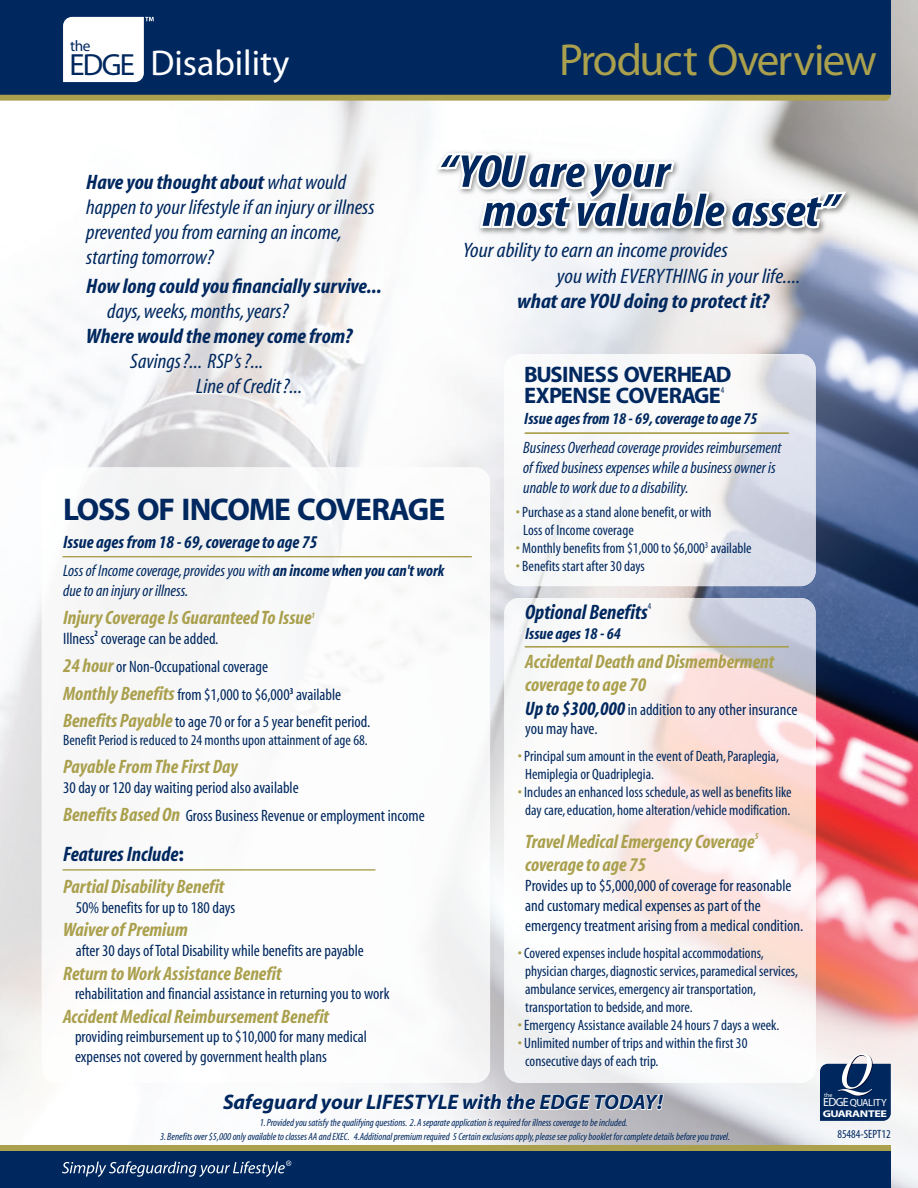
<style>
.page{position:relative;width:918px;height:1188px;background:#fff}
.page>*{position:absolute;margin:0;border:0;box-sizing:border-box;transform-origin:0 0}
.t1{font:italic 700 condensed 46.5px/39px "Myriad";color:#00285f;scale:1.1 1}
.t2{font:45px "Myriad Pro";letter-spacing:-.04em;color:#aaa04d}
.t3{font:36px "Myriad Pro";color:#fff}
.t4{font:700 31.5px "Myriad";letter-spacing:-.04em;color:#00285f}
.t5{font:700 22.5px/21px "Myriad";letter-spacing:-.02em;color:#00285f}
.t6{font:italic condensed 21px/25.2px "Myriad";color:#00285f;scale:1.05 1}
.t7{font:italic condensed 21px/25.2px "Myriad";color:#00285f;scale:1.1 1}
.t8{font:italic 700 condensed 21px "Myriad";color:#00285f;scale:1.05 1}
.t9{font:italic 700 21px "Myriad";letter-spacing:-.005em;color:#00285f}
.t10{font:italic 700 condensed 21px "Myriad";color:#00285f}
.t11{font:italic 700 condensed 21px "Myriad";color:#00285f;scale:1.1 1}
.t12{font:italic 700 condensed 19.5px/23.4px "Myriad";color:#aaa04d}
.t13{font:italic 700 condensed 18px "Myriad";color:#00285f}
.t14{font:condensed 16.5px/19.8px "Myriad";color:#00285f}
.t15{font:italic condensed 16.5px/19.8px "Myriad";color:#00285f}
.t16{font:italic 700 condensed 16.5px "Myriad";color:#00285f}
.t17{font:15.3px "Myriad Pro";color:#00285f}
.t18{font:condensed 15px/18px "Myriad";color:#00285f}
.t19{font:condensed 12px "Myriad";color:#00285f}
.t20{font:italic condensed 10.5px/13.5px "Myriad";color:#00285f;text-align:center}
.t21{font:10.5px "Myriad";letter-spacing:-.02em;color:#fff}
.t22{font:700 9.9px "Myriad";letter-spacing:-.03em;color:#fff;scale:1.24 1}
.t23{font:condensed 9px "Myriad";color:#00285f}
.t24{font:italic 700 condensed 9px "Myriad";color:#aaa04d}
.t25{font:italic 700 condensed 8.25px "Myriad";color:#aaa04d}
.t26{font:700 condensed 8.25px "Myriad";color:#00285f}
.t27{font:6px "Myriad";color:#fff}
.s1{font-size:30.75px;color:#00285f}
.s2{font-weight:700}
.s3{font-weight:700;font-style:italic;font-size:19.5px;color:#aaa04d}
.s4{font-style:normal;font-stretch:normal}
.s5{font-stretch:normal;color:#aaa04d}
.s6{font-weight:700;font-style:italic;font-size:19.5px}
.s7{font-size:12px}
</style>
<div class="page">
<img style="left:0;top:0;width:918px;height:1188px">
<img style="left:42px;top:467px;width:448px;height:616px">
<img style="left:504px;top:598px;width:312px;height:485px">
<img style="left:504px;top:354px;width:312px;height:232px;border-radius:15px">
<div style="left:0;top:1150px;width:891px;height:38px;background:#00285f"></div>
<div style="left:0;top:1145px;width:891px;height:5px;background:#aaa04d"></div>
<svg style="left:62px;top:1161px;width:229px;height:16px"></svg>
<div style="left:0;top:0;width:891px;height:95px;background:#00285f"></div>
<svg style="left:63px;top:17px;width:91px;height:65px;background:#e1e6ec"></svg>
<svg style="left:0;top:95px;width:891px;height:6px;background:#aea557"></svg>
<hr style="left:62px;top:869px;width:314px;height:2px;background:#aaa04d">
<hr style="left:62px;top:556px;width:410px;height:1px;background:#aaa04d">
<hr style="left:524px;top:646px;width:265px;height:1px;background:#aaa04d">
<hr style="left:524px;top:432px;width:265px;height:2px;background:#aaa04d">
<img style="left:430px;top:141px;width:426px;height:108px">
<svg style="left:820px;top:1054px;width:71px;height:67px;background:#35537e"></svg>
<p class="t17" style="left:70px;top:40px;width:22px">the</p>
<h3 class="t3" style="left:69px;top:49px;width:221px"><span class="s1">EDGE</span> Disability</h3>
<h2 class="t2" style="left:559px;top:43px;width:319px">Product Overview</h2>
<h3 class="t6" style="left:86px;top:171px;width:276px"><span class="s2">Have you thought about</span> what would happentoyour lifestyleifaninjuryor illness preventedyoufromearninganincome, startingtomorrow?</h3>
<h3 class="t8" style="left:86px;top:279px;width:283px">Howlong could you financiallysurvive...</h3>
<h3 class="t6" style="left:107px;top:300px;width:174px">days,weeks,months,years?</h3>
<h3 class="t8" style="left:86px;top:329px;width:255px">Wherewould themoneycomefrom?</h3>
<h3 class="t6" style="left:196px;top:351px;width:102px;text-indent:-66px">Savings?... RSP’s?...<br>LineofCredit?...</h3>
<h1 class="t1" style="left:483px;top:156px;width:324px;text-indent:-44px">“YOU areyour mostvaluable asset”</h1>
<h3 class="t7" style="left:557px;top:240px;width:223px;text-indent:-94px">Yourabilitytoearnanincomeprovides<br>you withEVERYTHING inyour life....</h3>
<h3 class="t11" style="left:517px;top:294px;width:231px">what areYOU doing to protect it?</h3>
<h3 class="t5" style="left:524px;top:366px;width:209px">BUSINESS OVERHEAD<br>EXPENSE COVERAGE</h3>
<p class="t23" style="left:721px;top:387px;width:5px">4</p>
<p class="t16" style="left:524px;top:413px;width:235px">Issue agesfrom18 - 69,coverageto age 75</p>
<h3 class="t4" style="left:63px;top:498px;width:384px">LOSS OF INCOME COVERAGE</h3>
<p class="t13" style="left:63px;top:535px;width:256px">Issue ages from 18 - 69, coverageto age 75</p>
<p class="t15" style="left:63px;top:562px;width:383px">Loss of Income coverage,providesyou with <span class="s2">an income when you can't work </span>due to an injury or illness.</p>
<h3 class="t12" style="left:63px;top:608px;width:250px">InjuryCoverageIs Guaranteed To Issue</h3>
<p class="t25" style="left:312px;top:612px;width:5px">1</p>
<p class="t14" style="left:63px;top:630px;width:157px">Illness coverage can be added.</p>
<p class="t26" style="left:95px;top:631px;width:5px">2</p>
<p class="t14" style="left:63px;top:654px;width:309px;line-height:27.9px"><span class="s3">24 hour</span> or Non-Occupational coverage<br><span class="s3">Monthly Benefits</span> from $1,000 to $6,000<sup>3</sup> available<br><span class="s3">Benefits Payable</span> to age 70 or for a 5 year benefit period.</p>
<p class="t18" style="left:63px;top:733px;width:306px">Benefit Period is reduced to 24 months upon attainment of age 68.</p>
<h3 class="t12" style="left:63px;top:757px;width:176px">Payable From The First Day</h3>
<p class="t14" style="left:63px;top:775px;width:363px;line-height:27.9px">30 day or 120 day waiting period also available<br><span class="s3">Benefits Based On</span> Gross Business Revenue or employment income</p>
<h3 class="t10" style="left:63px;top:847px;width:122px">FeaturesInclude<span class="s4">:</span></h3>
<h3 class="t12" style="left:63px;top:877px;width:163px">Partial Disability Benefit</h3>
<p class="t14" style="left:76px;top:899px;width:161px">50% benefits for up to 180 days</p>
<h3 class="t12" style="left:63px;top:920px;width:126px">Waiver of Premium</h3>
<p class="t14" style="left:76px;top:942px;width:290px">after 30 days ofTotal Disability while benefits are payable</p>
<h3 class="t12" style="left:63px;top:963px;width:220px">Return toWork Assistance Benefit</h3>
<p class="t14" style="left:75px;top:985px;width:316px">rehabilitation and financial assistance in returning you to work</p>
<h3 class="t12" style="left:63px;top:1006px;width:268px">Accident Medical Reimbursement Benefit</h3>
<p class="t14" style="left:75px;top:1029px;width:293px">providing reimbursement up to $10,000 for many medical expenses not covered by government health plans</p>
<p class="t15" style="left:523px;top:439px;width:260px">Business Overheadcoverageprovides reimbursement of fixed business expenses while a business owner is unable to work due to a disability.</p>
<p class="t18" style="left:523px;top:504px;width:190px;text-indent:-8px"><span class="s5">•</span> Purchase as a stand alone benefit,or with<br>Loss of Income coverage</p>
<p class="t18" style="left:516px;top:540px;width:237px"><span class="s5">•</span> Monthly benefits from $1,000 to $6,000<sup>3</sup> available</p>
<p class="t18" style="left:516px;top:558px;width:131px"><span class="s5">•</span> Benefits start after 30 days</p>
<h3 class="t10" style="left:525px;top:605px;width:124px">Optional Benefits</h3>
<p class="t23" style="left:648px;top:603px;width:5px">4</p>
<p class="t16" style="left:525px;top:628px;width:97px">Issue ages 18 - 64</p>
<h3 class="t12" style="left:525px;top:651px;width:251px">Accidental Death and Dismemberment coverageto age 70</h3>
<p class="t14" style="left:525px;top:701px;width:274px"><span class="s6">Up to $300,000</span> in addition to any other insurance you may have.</p>
<p class="t18" style="left:525px;top:749px;width:255px;text-indent:-8px"><span class="s5">•</span> Principal sum amount in the event of Death,Paraplegia,<br>Hemiplegia or Quadriplegia.</p>
<p class="t18" style="left:518px;top:785px;width:275px;text-align:center"><span class="s5">•</span> Includes an enhanced loss schedule,as well as benefits like day care,education,home alteration/vehicle modification.</p>
<h3 class="t12" style="left:525px;top:831px;width:231px">TravelMedicalEmergencyCoverage</h3>
<p class="t24" style="left:755px;top:833px;width:5px">5</p>
<h3 class="t12" style="left:525px;top:855px;width:123px">coverageto age 75</h3>
<p class="t14" style="left:525px;top:877px;width:280px">Provides up to $5,000,000 of coverage for reasonable and customary medical expenses as part of the emergency treatment arising from a medical condition.</p>
<p class="t18" style="left:525px;top:945px;width:274px;text-indent:-8px"><span class="s5">•</span> Covered expenses include hospital accommodations, physician charges,diagnostic services,paramedical services, ambulance services,emergency air transportation, transportation to bedside,and more.</p>
<p class="t18" style="left:518px;top:1017px;width:263px"><span class="s5">•</span> Emergency Assistance available 24 hours 7 days a week.</p>
<p class="t18" style="left:525px;top:1035px;width:224px;text-indent:-8px"><span class="s5">•</span> Unlimited number of trips and within the first 30 consecutive days of each trip.</p>
<h3 class="t9" style="left:223px;top:1094px;width:441px">Safeguard your LIFESTYLE with the EDGE TODAY!</h3>
<p class="t20" style="left:160px;top:1117px;width:572px">1.Providedyousatisfythequalifyingquestions. 2.A separateapplicationis requiredfor illness coveragetobeincluded.<br>3.Benefitsover$5,000onlyavailabletoclasses AA andEXEC. 4.Additionalpremiumrequired 5Certainexclusionsapply,pleaseseepolicybooklet for completedetailsbeforeyoutravel.</p>
<p class="t27" style="left:824px;top:1093px;width:10px">the</p>
<p class="t21" style="left:823px;top:1099px;width:65px"><span class="s7">EDGE</span> QUALITY</p>
<p class="t22" style="left:823px;top:1109px;width:53px">GUARANTEE</p>
<p class="t19" style="left:837px;top:1130px;width:55px">85484-SEPT12</p>
</div>
